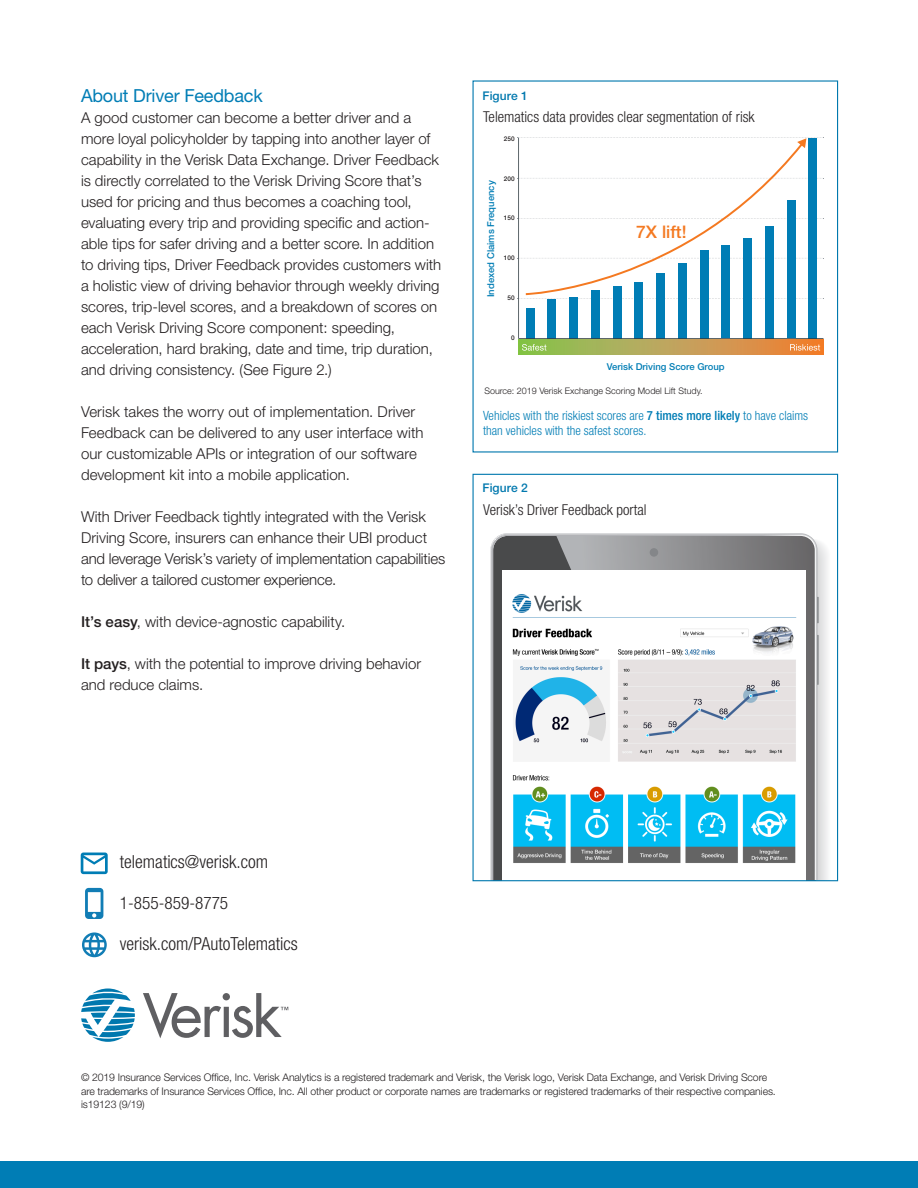
<style>
.page{position:relative;width:918px;height:1188px;background:#fff}
.page>*{position:absolute;margin:0;border:0;box-sizing:border-box;transform-origin:0 0}
.t1{font:300 condensed 18px "Helvetica Neue";color:#231f20}
.Sub_Heads{font:18px "Helvetica Neue";letter-spacing:-.01em;color:#007db5}
.t2{font:500 17.4px "Helvetica Neue";color:#f47921}
.t3{font:300 condensed 17.25px "Helvetica Neue";color:#231f20}
.Sub_Heads-2{font:300 15px/21px "Helvetica Neue";color:#231f20}
.t4{font:300 condensed 15px "Helvetica Neue";color:#231f20}
.t5{font:300 condensed 12.75px/15.3px "Helvetica Neue";color:#007db5}
.Body{font:500 12px "Helvetica Neue";letter-spacing:.01em;color:#0078ae}
.t6{font:300 10.5px/13.5px "Helvetica Neue";letter-spacing:-.01em;color:#231f20}
.t7{font:500 9.45px "Helvetica Neue";color:#007db5}
.t8{font:300 9px "Helvetica Neue";color:#231f20}
.t9{font:500 6.45px "Helvetica Neue";color:#231f20}
.s1{font-weight:500}
</style>
<div class="page">
<svg style="left:817px;top:597px;width:2px;height:26px"></svg>
<svg style="left:817px;top:635px;width:2px;height:50px"></svg>
<svg style="left:490px;top:533px;width:327px;height:346px"></svg>
<div style="left:650px;top:548px;width:8px;height:9px;background:#848689;border-radius:50%"></div>
<div style="left:0;top:1161px;width:918px;height:27px;background:#007db5"></div>
<svg style="left:81px;top:853px;width:27px;height:21px"></svg>
<svg style="left:81px;top:988px;width:54px;height:54px"></svg>
<svg style="left:143px;top:993px;width:145px;height:45px"></svg>
<svg style="left:85px;top:888px;width:18px;height:31px"></svg>
<svg style="left:82px;top:932px;width:25px;height:25px"></svg>
<div style="left:472px;top:474px;width:366px;height:407px;border:1px solid #0078ae"></div>
<svg style="left:519px;top:340px;width:305px;height:14px"></svg>
<svg style="left:522px;top:344px;width:25px;height:7px"></svg>
<svg style="left:790px;top:344px;width:30px;height:7px"></svg>
<svg style="left:518px;top:138px;width:305px;height:201px"></svg>
<img style="left:505px;top:585px;width:296px;height:281px">
<p class="Sub_Heads" style="left:81px;top:85px;width:183px">About Driver Feedback</p>
<p class="Sub_Heads-2" style="left:81px;top:107px;width:362px">A good customer can become a better driver and a more loyal policyholder by tapping into another layer of capability in the Verisk Data Exchange. Driver Feedback is directly correlated to the Verisk Driving Score that’s used for pricing and thus becomes a coaching tool, evaluating every trip and providing specific and action&shy;able tips for safer driving and a better score. In addition to driving tips, Driver Feedback provides customers with a holistic view of driving behavior through weekly driving scores, trip-level scores, and a breakdown of scores on each Verisk Driving Score component: speeding, acceleration, hard braking, date and time, trip duration, and driving consistency. (See Figure 2.)</p>
<p class="Sub_Heads-2" style="left:81px;top:401px;width:344px">Verisk takes the worry out of implementation. Driver Feedback can be delivered to any user interface with our customizable APIs or integration of our software development kit into a mobile application.</p>
<p class="Sub_Heads-2" style="left:81px;top:506px;width:366px">With Driver Feedback tightly integrated with the Verisk Driving Score, insurers can enhance their UBI product and leverage Verisk’s variety of implementation capabilities to deliver a tailored customer experience.</p>
<p class="Sub_Heads-2" style="left:81px;top:611px;width:266px"><span class="s1">It’s easy</span>, with device-agnostic capability.</p>
<p class="Sub_Heads-2" style="left:81px;top:653px;width:342px"><span class="s1">It pays</span>, with the potential to improve driving behavior and reduce claims.</p>
<p class="Body" style="left:483px;top:88px;width:47px">Figure 1</p>
<p class="t4" style="left:483px;top:108px;width:273px">Telematics data provides clear segmentation of risk</p>
<p class="t7" style="left:485px;top:297px;width:118px;rotate:-90deg">Indexed Claims Frequency</p>
<p class="t9" style="left:504px;top:134px;width:12px">250</p>
<p class="t9" style="left:504px;top:174px;width:12px">200</p>
<p class="t9" style="left:504px;top:214px;width:12px">150</p>
<p class="t9" style="left:504px;top:254px;width:12px">100</p>
<p class="t9" style="left:507px;top:294px;width:9px">50</p>
<p class="t9" style="left:511px;top:334px;width:5px">0</p>
<p class="t2" style="left:636px;top:221px;width:52px">7X lift!</p>
<p class="t7" style="left:607px;top:361px;width:119px">Verisk Driving Score Group</p>
<p class="t8" style="left:484px;top:385px;width:220px">Source: 2019 Verisk Exchange Scoring Model Lift Study.</p>
<p class="t5" style="left:483px;top:408px;width:327px">Vehicles with the riskiest scores are <span class="s1">7 times more likely</span> to have claims than vehicles with the safest scores.</p>
<p class="Body" style="left:483px;top:481px;width:47px">Figure 2</p>
<p class="t4" style="left:483px;top:501px;width:165px">Verisk’s Driver Feedback portal</p>
<p class="t1" style="left:120px;top:851px;width:150px">telematics@verisk.com</p>
<p class="t3" style="left:120px;top:893px;width:110px">1-855-859-8775</p>
<p class="t1" style="left:120px;top:934px;width:179px">verisk.com/PAutoTelematics</p>
<p class="t6" style="left:81px;top:1070px;width:696px">© 2019 Insurance Services Office, Inc. Verisk Analytics is a registered trademark and Verisk, the Verisk logo, Verisk Data Exchange, and Verisk Driving Score are trademarks of Insurance Services Office, Inc. All other product or corporate names are trademarks or registered trademarks of their respective companies.</p>
<p class="t6" style="left:81px;top:1097px;width:65px">is19123 (9/19)</p>
</div>
